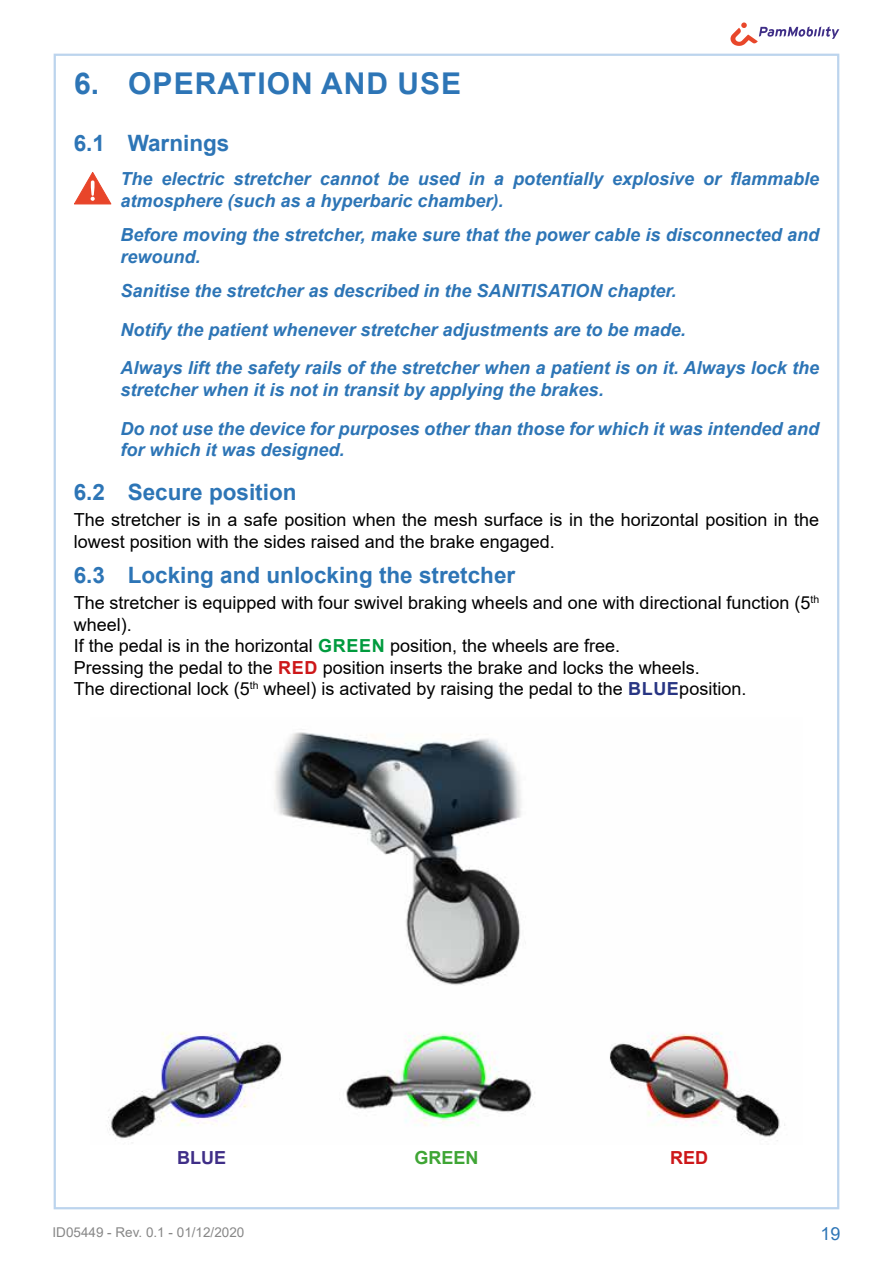
<style>
.page{position:relative;width:893px;height:1263px;background:#fff}
.page>*{position:absolute;margin:0;border:0;box-sizing:border-box;transform-origin:0 0}
.t1{font:700 30px "Arial";letter-spacing:.035em;color:#2d75b6}
.t2{font:700 22.5px "Arial";color:#2d75b6}
.t3{font:italic 700 18px/38.5px "Arial";color:#2d75b6}
.t4{font:18px/21.6px "Arial";color:#000}
.t5{font:700 18px "Arial";color:#3fa535}
.t6{font:700 18px "Arial";color:#3f2e87}
.t7{font:700 18px "Arial";color:#cd1719}
.t8{font:18px "Arial";color:#2d75b6}
.t9{font:13.5px "Arial";color:#878787}
.s1{font-weight:700;color:#009b3e}
.s2{font-weight:700;color:#cd1719}
.s3{font-weight:700;color:#283583}
</style>
<div class="page">
<svg style="left:730px;top:22px;width:109px;height:24px"></svg>
<img style="left:108px;top:732px;width:677px;height:411px">
<svg style="left:74px;top:172px;width:38px;height:33px"></svg>
<h1 class="t1" style="left:74px;top:62px;width:389px">6. OPERATION AND USE</h1>
<p class="t2" style="left:74px;top:127px;width:157px">6.1 Warnings</p>
<p class="t3" style="left:120px;top:169px;width:700px;line-height:21.6px">The electric stretcher cannot be used in a potentially explosive or flammable atmosphere (such as a hyperbaric chamber).</p>
<p class="t3" style="left:120px;top:225px;width:700px;line-height:21.6px">Before moving the stretcher, make sure that the power cable is disconnected and rewound.</p>
<p class="t3" style="left:120px;top:272px;width:700px">Sanitise the stretcher as described in the SANITISATION chapter.<br>Notify the patient whenever stretcher adjustments are to be made.<br>Always lift the safety rails of the stretcher when a patient is on it. Always lock the</p>
<p class="t3" style="left:120px;top:371px;width:700px">stretcher when it is not in transit by applying the brakes.<br>Do not use the device for purposes other than those for which it was intended and</p>
<p class="t3" style="left:120px;top:431px;width:226px">for which it was designed.</p>
<p class="t2" style="left:74px;top:476px;width:224px">6.2 Secure position</p>
<p class="t4" style="left:74px;top:509px;width:747px">The stretcher is in a safe position when the mesh surface is in the horizontal position in the lowest position with the sides raised and the brake engaged.</p>
<p class="t2" style="left:74px;top:559px;width:443px">6.3 Locking and unlocking the stretcher</p>
<p class="t4" style="left:74px;top:592px;width:747px">The stretcher is equipped with four swivel braking wheels and one with directional function (5<sup>th </sup>wheel).<br>If the pedal is in the horizontal <span class="s1">GREEN</span> position, the wheels are free.<br>Pressing the pedal to the <span class="s2">RED</span> position inserts the brake and locks the wheels.<br>The directional lock (5<sup>th</sup> wheel) is activated by raising the pedal to the <span class="s3">BLUE</span>position.</p>
<p class="t6" style="left:177px;top:1145px;width:50px">BLUE</p>
<p class="t5" style="left:414px;top:1145px;width:66px">GREEN</p>
<p class="t7" style="left:670px;top:1145px;width:39px">RED</p>
<p class="t9" style="left:52px;top:1222px;width:193px">ID05449 - Rev. 0.1 - 01/12/2020</p>
<p class="t8" style="left:820px;top:1221px;width:22px">19</p>
</div>
